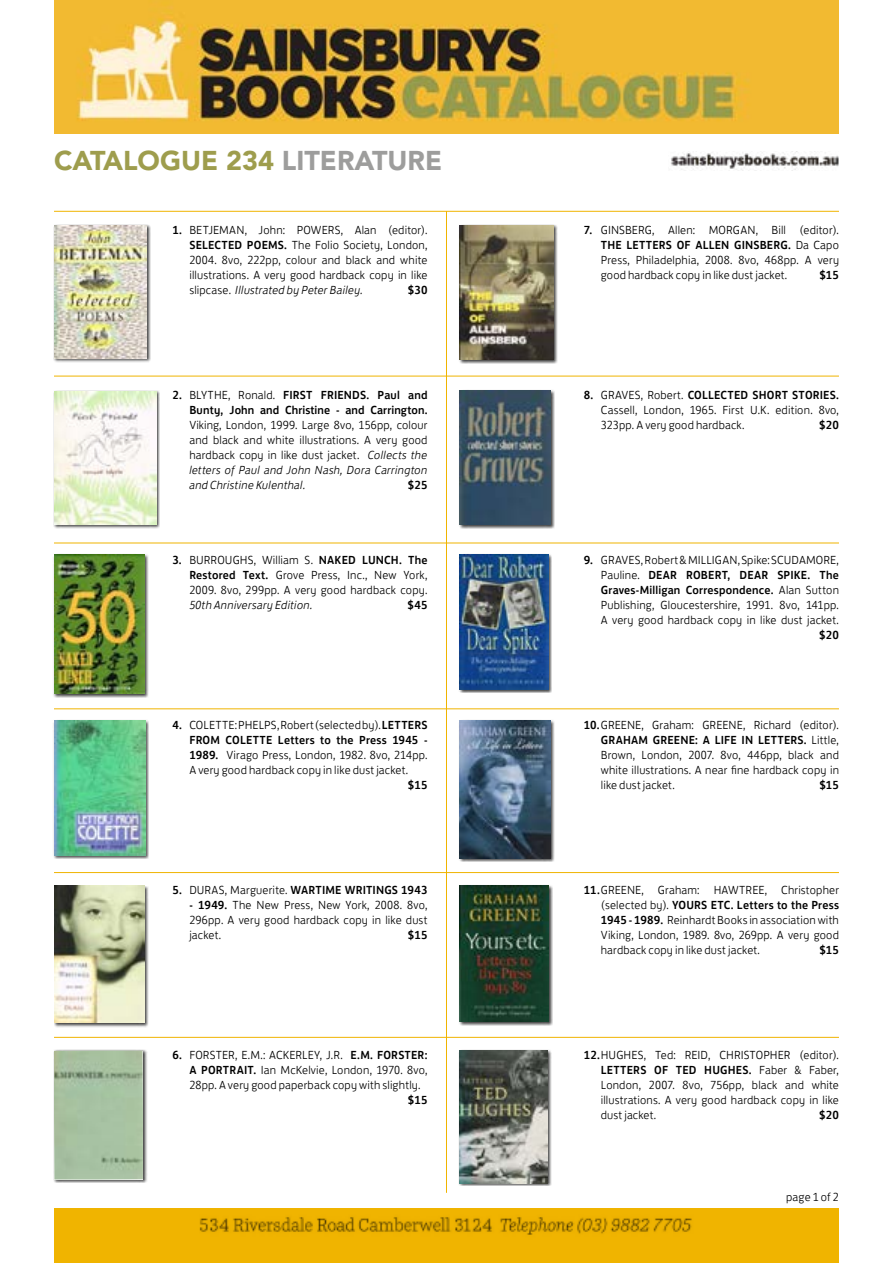
<style>
.page{position:relative;width:893px;height:1263px;background:#fff}
.page>*{position:absolute;margin:0;border:0;box-sizing:border-box;transform-origin:0 0}
.t1{font:900 27px "Avenir";color:#9e9d4d}
.t2{font:300 12px/15px "FS Jack";letter-spacing:.015em;color:#000;text-align:justify}
.t3{font:500 12px/15px "FS Jack";letter-spacing:.01em;color:#000;text-align:right}
.t4{font:italic 300 12px "FS Jack";letter-spacing:.015em;color:#000}
.s1{color:#9d9d9c}
.s2{font-weight:500}
.s3{font-style:italic}
.s4{font-weight:300}
</style>
<div class="page">
<img style="left:54px;top:0;width:785px;height:134px">
<div style="left:54px;top:1208px;width:785px;height:55px;background:#f0b400"></div>
<img style="left:199px;top:1217px;width:493px;height:18px">
<div style="left:459px;top:720px;width:96px;height:142px;background:#000;opacity:.75"></div>
<img style="left:460px;top:721px;width:90px;height:138px">
<div style="left:459px;top:554px;width:93px;height:139px;background:#000;opacity:.75"></div>
<img style="left:460px;top:555px;width:88px;height:135px">
<div style="left:459px;top:389px;width:96px;height:140px;background:#000;opacity:.75"></div>
<img style="left:460px;top:391px;width:91px;height:134px">
<div style="left:459px;top:224px;width:99px;height:140px;background:#000;opacity:.75"></div>
<img style="left:460px;top:226px;width:93px;height:134px">
<div style="left:53px;top:1049px;width:94px;height:134px;background:#000;opacity:.75"></div>
<img style="left:54px;top:1050px;width:89px;height:129px">
<div style="left:459px;top:1049px;width:93px;height:137px;background:#000;opacity:.75"></div>
<img style="left:460px;top:1051px;width:88px;height:132px">
<div style="left:459px;top:884px;width:94px;height:141px;background:#000;opacity:.75"></div>
<img style="left:460px;top:886px;width:89px;height:135px">
<div style="left:54px;top:886px;width:95px;height:141px;background:#000;opacity:.75"></div>
<img style="left:54px;top:886px;width:90px;height:137px">
<div style="left:53px;top:720px;width:96px;height:139px;background:#000;opacity:.75"></div>
<img style="left:54px;top:721px;width:91px;height:135px">
<div style="left:53px;top:554px;width:96px;height:144px;background:#000;opacity:.75"></div>
<img style="left:54px;top:555px;width:91px;height:139px">
<div style="left:53px;top:390px;width:106px;height:138px;background:#000;opacity:.75"></div>
<img style="left:54px;top:391px;width:102px;height:134px">
<div style="left:53px;top:224px;width:97px;height:138px;background:#000;opacity:.75"></div>
<img style="left:54px;top:226px;width:93px;height:132px">
<img style="left:671px;top:151px;width:168px;height:20px">
<hr style="left:54px;top:211px;width:785px;height:1px;background:#f0b400">
<hr style="left:54px;top:376px;width:785px;height:1px;background:#f0b400">
<hr style="left:54px;top:543px;width:785px;height:1px;background:#f0b400">
<hr style="left:54px;top:708px;width:785px;height:1px;background:#f0b400">
<hr style="left:54px;top:872px;width:785px;height:1px;background:#f0b400">
<hr style="left:54px;top:1037px;width:785px;height:1px;background:#f0b400">
<hr style="left:446px;top:211px;width:1px;height:982px;background:#f0b400">
<h1 class="t1" style="left:54px;top:144px;width:390px">CATALOGUE 234 <span class="s1">LITERATURE</span></h1>
<p class="t2" style="left:189px;top:221px;width:240px;text-indent:-17px"><span class="s2">1.</span> BETJEMAN, John: POWERS, Alan (editor).<br><span class="s2">SELECTED POEMS.</span> The Folio Society, London, 2004. 8vo, 222pp, colour and black and white illustrations. A very good hardback copy in like slipcase. <span class="s3">Illustrated by Peter Bailey.</span></p>
<p class="t3" style="left:408px;top:282px;width:21px">$30</p>
<p class="t3" style="left:172px;top:387px;width:257px">2. <span class="s4">BLYTHE, Ronald.</span> FIRST FRIENDS. Paul and<br>Bunty, John and Christine - and Carrington.</p>
<p class="t2" style="left:189px;top:416px;width:240px">Viking, London, 1999. Large 8vo, 156pp, colour and black and white illustrations. A very good hardback copy in like dust jacket. <span class="s3">Collects the letters of Paul and John Nash, Dora Carrington and Christine Kulenthal.</span></p>
<p class="t3" style="left:408px;top:477px;width:21px">$25</p>
<p class="t2" style="left:189px;top:551px;width:240px;text-indent:-17px"><span class="s2">3.</span> BURROUGHS, William S. <span class="s2">NAKED LUNCH. The Restored Text.</span> Grove Press, Inc., New York, 2009. 8vo, 299pp. A very good hardback copy.</p>
<p class="t4" style="left:189px;top:596px;width:125px">50th Anniversary Edition.</p>
<p class="t3" style="left:408px;top:597px;width:21px">$45</p>
<p class="t2" style="left:189px;top:716px;width:240px;text-indent:-17px"><span class="s2">4.</span> COLETTE: PHELPS, Robert (selected by). <span class="s2">LETTERS FROM COLETTE Letters to the Press 1945 - 1989.</span> Virago Press, London, 1982. 8vo, 214pp.<br>A very good hardback copy in like dust jacket.</p>
<p class="t3" style="left:408px;top:777px;width:21px">$15</p>
<p class="t3" style="left:172px;top:882px;width:257px">5. <span class="s4">DURAS, Marguerite.</span> WARTIME WRITINGS 1943</p>
<p class="t2" style="left:189px;top:896px;width:240px"><span class="s2">- 1949.</span> The New Press, New York, 2008. 8vo, 296pp. A very good hardback copy in like dust jacket.</p>
<p class="t3" style="left:408px;top:927px;width:21px">$15</p>
<p class="t2" style="left:189px;top:1046px;width:240px;text-indent:-17px"><span class="s2">6.</span> FORSTER, E.M.: ACKERLEY, J.R. <span class="s2">E.M. FORSTER:<br>A PORTRAIT.</span> Ian McKelvie, London, 1970. 8vo, 28pp. A very good paperback copy with slightly.</p>
<p class="t3" style="left:408px;top:1092px;width:21px">$15</p>
<p class="t2" style="left:601px;top:221px;width:240px;text-indent:-17px"><span class="s2">7.</span> GINSBERG, Allen: MORGAN, Bill (editor).<br><span class="s2">THE LETTERS OF ALLEN GINSBERG.</span> Da Capo Press, Philadelphia, 2008. 8vo, 468pp. A very good hardback copy in like dust jacket.</p>
<p class="t3" style="left:819px;top:267px;width:21px">$15</p>
<p class="t2" style="left:601px;top:386px;width:240px;text-indent:-17px"><span class="s2">8.</span> GRAVES, Robert. <span class="s2">COLLECTED SHORT STORIES.<br></span>Cassell, London, 1965. First U.K. edition. 8vo, 323pp. A very good hardback.</p>
<p class="t3" style="left:819px;top:417px;width:21px">$20</p>
<p class="t2" style="left:601px;top:551px;width:240px;text-indent:-17px"><span class="s2">9.</span> GRAVES, Robert &amp; MILLIGAN, Spike: SCUDAMORE, Pauline. <span class="s2">DEAR ROBERT, DEAR SPIKE. The Graves-Milligan Correspondence.</span> Alan Sutton Publishing, Gloucestershire, 1991. 8vo, 141pp.<br>A very good hardback copy in like dust jacket.</p>
<p class="t3" style="left:819px;top:627px;width:21px">$20</p>
<p class="t2" style="left:601px;top:716px;width:240px;text-indent:-17px"><span class="s2">10.</span>GREENE, Graham: GREENE, Richard (editor).<br><span class="s2">GRAHAM GREENE: A LIFE IN LETTERS.</span> Little, Brown, London, 2007. 8vo, 446pp, black and white illustrations. A near fine hardback copy in like dust jacket.</p>
<p class="t3" style="left:819px;top:777px;width:21px">$15</p>
<p class="t2" style="left:601px;top:881px;width:240px;text-indent:-17px"><span class="s2">11.</span>GREENE, Graham: HAWTREE, Christopher (selected by). <span class="s2">YOURS ETC. Letters to the Press 1945 - 1989.</span> Reinhardt Books in association with Viking, London, 1989. 8vo, 269pp. A very good hardback copy in like dust jacket.</p>
<p class="t3" style="left:819px;top:942px;width:21px">$15</p>
<p class="t2" style="left:601px;top:1046px;width:240px;text-indent:-17px"><span class="s2">12.</span>HUGHES, Ted: REID, CHRISTOPHER (editor).<br><span class="s2">LETTERS OF TED HUGHES.</span> Faber &amp; Faber, London, 2007. 8vo, 756pp, black and white illustrations. A very good hardback copy in like dust jacket.</p>
<p class="t3" style="left:819px;top:1107px;width:21px">$20</p>
<p class="t2" style="left:786px;top:1188px;width:54px">page 1 of 2</p>
</div>
